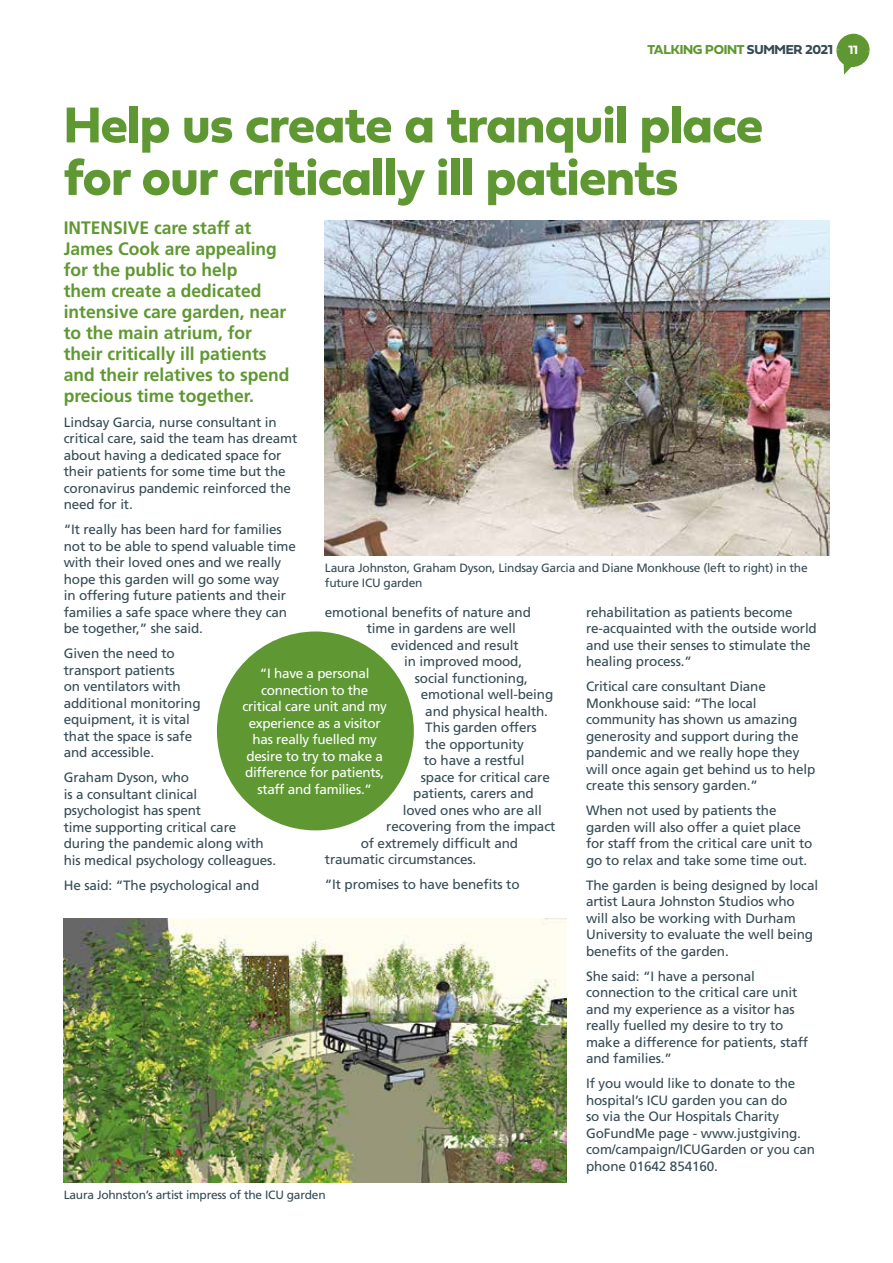
<style>
.page{position:relative;width:893px;height:1263px;background:#fff}
.page>*{position:absolute;margin:0;border:0;box-sizing:border-box;transform-origin:0 0}
.t1{font:52.5px/52.5px "Fieldwork Geo Bold";letter-spacing:-.01em;color:#5f9832}
.t2{font:700 18px/21px "Frutiger";color:#5f9832}
.t3{font:13.5px/16.5px "Frutiger";letter-spacing:-.01em;color:#354b54}
.t4{font:13.5px/16.5px "Frutiger";letter-spacing:-.02em;color:#fff;text-align:center}
.t5{font:13.5px "Fieldwork Geo Bold";letter-spacing:-.02em;color:#5f9832}
.t6{font:12px/15px "Frutiger";letter-spacing:-.02em;color:#354b54}
.s1{color:#354b54}
.s2{font-size:12.6px;color:#fff}
</style>
<div class="page">
<svg style="left:836px;top:33px;width:34px;height:42px"></svg>
<img style="left:64px;top:918px;width:503px;height:264px">
<img style="left:325px;top:220px;width:504px;height:336px">
<div style="left:217px;top:631px;width:197px;height:199px;background:#5f9832;border-radius:50%"></div>
<p class="t5" style="left:647px;top:38px;width:212px">TALKING POINT <span class="s1">SUMMER 2021</span> <span class="s2">11</span></p>
<h1 class="t1" style="left:64px;top:97px;width:701px">Help us create a tranquil place for our critically ill patients</h1>
<h2 class="t2" style="left:64px;top:217px;width:227px">INTENSIVE care staff at<br>James Cook are appealing for the public to help<br>them create a dedicated intensive care garden, near to the main atrium, for their critically ill patients and their relatives to spend precious time together.</h2>
<p class="t3" style="left:64px;top:414px;width:235px">Lindsay Garcia, nurse consultant in critical care, said the team has dreamt about having a dedicated space for their patients for some time but the coronavirus pandemic reinforced the need for it.</p>
<p class="t3" style="left:64px;top:521px;width:234px">“It really has been hard for families not to be able to spend valuable time with their loved ones and we really hope this garden will go some way<br>in offering future patients and their families a safe space where they can be together,” she said.</p>
<p class="t3" style="left:64px;top:645px;width:138px">Given the need to transport patients<br>on ventilators with additional monitoring equipment, it is vital that the space is safe and accessible.</p>
<p class="t3" style="left:64px;top:769px;width:214px">Graham Dyson, who<br>is a consultant clinical psychologist has spent<br>time supporting critical care during the pandemic along with his medical psychology colleagues.</p>
<p class="t3" style="left:64px;top:877px;width:197px">He said: “The psychological and</p>
<p class="t6" style="left:325px;top:561px;width:484px">Laura Johnston, Graham Dyson, Lindsay Garcia and Diane Monkhouse (left to right) in the future ICU garden</p>
<p class="t3" style="left:367px;top:604px;width:166px;text-indent:-42px">emotional benefits of nature and time in gardens are well</p>
<p class="t3" style="left:391px;top:637px;width:129px">evidenced and result</p>
<p class="t3" style="left:404px;top:653px;width:119px">in improved mood,</p>
<p class="t3" style="left:415px;top:670px;width:115px">social functioning,</p>
<p class="t3" style="left:421px;top:686px;width:134px">emotional well-being</p>
<p class="t3" style="left:425px;top:703px;width:124px">and physical health.</p>
<p class="t3" style="left:425px;top:719px;width:113px">This garden offers</p>
<p class="t3" style="left:425px;top:736px;width:100px">the opportunity</p>
<p class="t3" style="left:424px;top:752px;width:102px">to have a restful</p>
<p class="t3" style="left:421px;top:769px;width:131px">space for critical care</p>
<p class="t3" style="left:413px;top:785px;width:122px">patients, carers and</p>
<p class="t3" style="left:403px;top:802px;width:140px">loved ones who are all</p>
<p class="t3" style="left:386px;top:818px;width:171px">recovering from the impact</p>
<p class="t3" style="left:361px;top:835px;width:159px">of extremely difficult and</p>
<p class="t3" style="left:325px;top:851px;width:153px">traumatic circumstances.</p>
<p class="t3" style="left:325px;top:876px;width:196px">“It promises to have benefits to</p>
<p class="t3" style="left:586px;top:604px;width:232px">rehabilitation as patients become re-acquainted with the outside world and use their senses to stimulate the healing process.”</p>
<p class="t3" style="left:586px;top:678px;width:231px">Critical care consultant Diane<br>Monkhouse said: “The local community has shown us amazing generosity and support during the pandemic and we really hope they will once again get behind us to help create this sensory garden.”</p>
<p class="t3" style="left:586px;top:802px;width:228px">When not used by patients the garden will also offer a quiet place for staff from the critical care unit to go to relax and take some time out.</p>
<p class="t3" style="left:586px;top:877px;width:234px">The garden is being designed by local artist Laura Johnston Studios who will also be working with Durham<br>University to evaluate the well being benefits of the garden.</p>
<p class="t3" style="left:586px;top:968px;width:223px">She said: “I have a personal connection to the critical care unit and my experience as a visitor has really fuelled my desire to try to make a difference for patients, staff and families.”</p>
<p class="t3" style="left:586px;top:1075px;width:230px">If you would like to donate to the hospital’s ICU garden you can do<br>so via the Our Hospitals Charity<br>GoFundMe page - www.justgiving. com/campaign/ICUGarden or you can phone 01642 854160.</p>
<p class="t4" style="left:243px;top:665px;width:146px">“I have a personal connection to the critical care unit and my experience as a visitor has really fuelled my desire to try to make a difference for patients, staff and families.”</p>
<p class="t6" style="left:64px;top:1187px;width:263px">Laura Johnston’s artist impress of the ICU garden</p>
</div>
